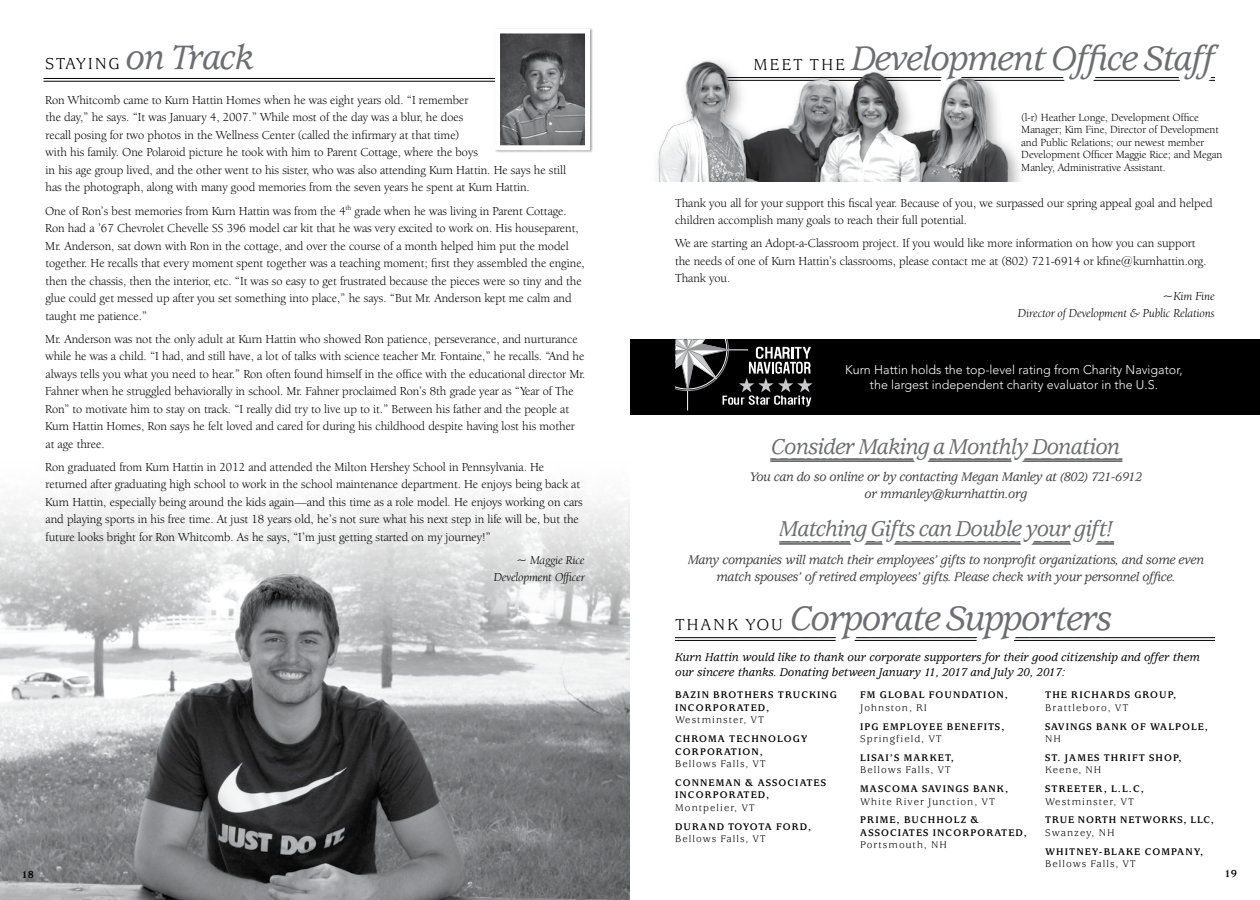
<style>
.page{position:relative;width:1260px;height:900px;background:#fff}
.page>*{position:absolute;margin:0;border:0;box-sizing:border-box;transform-origin:0 0}
.t1{font:italic 500 37.5px "AT Usherwood";letter-spacing:-.03em;color:#6d6e71}
.t2{font:italic 500 23.62px "AT Usherwood";letter-spacing:-.03em;color:#6d6e71}
.t3{font:17.5px "AT Usherwood";letter-spacing:.1em;color:#000}
.t4{font:italic 500 13.75px/16.5px "AT Usherwood";letter-spacing:-.02em;color:#414042;text-align:center}
.t5{font:12.5px/17.5px "Berkeley Oldstyle IT Cby BT";color:#000}
.t6{font:italic 500 12.5px/15px "AT Usherwood";color:#000}
.t7{font:300 12.5px/15px "Avenir";color:#fff;text-align:center}
.t8{font:italic 12.5px/17.5px "Berkeley Oldstyle IT Cby BT";color:#000;text-align:right}
.t9{font:11.25px/12.5px "Berkeley Oldstyle IT Cby BT";color:#000}
.t10{font:700 11.25px "AT Usherwood";color:#000}
.t11{font:700 10.62px/12.5px "AT Usherwood";letter-spacing:.1em;color:#000}
.t12{font:10.62px "AT Usherwood";letter-spacing:.1em;color:#000}
.t13{font:700 10.62px "AT Usherwood";letter-spacing:.08em;color:#000}
.s1{font-weight:500;font-style:italic;font-size:37.5px;color:#6d6e71}
.s2{font-weight:400;font-style:normal;font-size:17.5px;color:#000}
</style>
<div class="page">
<img style="left:0;top:496px;width:630px;height:404px">
<div style="left:630px;top:339px;width:630px;height:76px;background:#000"></div>
<hr style="left:687px;top:339px;width:1px;height:71px;background:#fff">
<svg style="left:675px;top:339px;width:138px;height:68px"></svg>
<hr style="left:675px;top:637px;width:540px;height:1px;background:#000">
<hr style="left:675px;top:640px;width:540px;height:1px;background:#000">
<div style="left:786px;top:600px;width:332px;height:46px;background:#fff"></div>
<img style="left:657px;top:61px;width:389px;height:121px">
<hr style="left:44px;top:78px;width:540px;height:1px;background:#000">
<hr style="left:44px;top:81px;width:540px;height:1px;background:#000">
<div style="left:494px;top:28px;width:99px;height:125px;background:#000;opacity:.37"></div>
<img style="left:501px;top:34px;width:83px;height:110px">
<div style="left:495px;top:28px;width:95px;height:122px;border:5px solid #fff"></div>
<h3 class="t3" style="left:45px;top:55px;width:210px">STAYING <span class="s1">on Track</span></h3>
<p class="t5" style="left:45px;top:91px;width:522px">Ron Whitcomb came to Kurn Hattin Homes when he was eight years old. “I remember<br>the day,” he says. “It was January 4, 2007.” While most of the day was a blur, he does<br>recall posing for two photos in the Wellness Center (called the infirmary at that time)<br>with his family. One Polaroid picture he took with him to Parent Cottage, where the boys<br>in his age group lived, and the other went to his sister, who was also attending Kurn Hattin. He says he still has the photograph, along with many good memories from the seven years he spent at Kurn Hattin.</p>
<p class="t5" style="left:45px;top:202px;width:541px">One of Ron’s best memories from Kurn Hattin was from the 4<sup>th</sup> grade when he was living in Parent Cottage.<br>Ron had a ’67 Chevrolet Chevelle SS 396 model car kit that he was very excited to work on. His houseparent, Mr. Anderson, sat down with Ron in the cottage, and over the course of a month helped him put the model together. He recalls that every moment spent together was a teaching moment; first they assembled the engine, then the chassis, then the interior, etc. “It was so easy to get frustrated because the pieces were so tiny and the glue could get messed up after you set something into place,” he says. “But Mr. Anderson kept me calm and taught me patience.”</p>
<p class="t5" style="left:45px;top:330px;width:542px">Mr. Anderson was not the only adult at Kurn Hattin who showed Ron patience, perseverance, and nurturance while he was a child. “I had, and still have, a lot of talks with science teacher Mr. Fontaine,” he recalls. “And he always tells you what you need to hear.” Ron often found himself in the office with the educational director Mr.<br>Fahner when he struggled behaviorally in school. Mr. Fahner proclaimed Ron’s 8th grade year as “Year of The Ron” to motivate him to stay on track. “I really did try to live up to it.” Between his father and the people at Kurn Hattin Homes, Ron says he felt loved and cared for during his childhood despite having lost his mother at age three.</p>
<p class="t5" style="left:45px;top:458px;width:539px">Ron graduated from Kurn Hattin in 2012 and attended the Milton Hershey School in Pennsylvania. He returned after graduating high school to work in the school maintenance department. He enjoys being back at Kurn Hattin, especially being around the kids again—and this time as a role model. He enjoys working on cars and playing sports in his free time. At just 18 years old, he’s not sure what his next step in life will be, but the future looks bright for Ron Whitcomb. As he says, “I’m just getting started on my journey!”</p>
<p class="t8" style="left:494px;top:551px;width:93px">~ Maggie Rice<br>Development Officer</p>
<h1 class="t1" style="left:851px;top:38px;width:365px">Development Office Staff</h1>
<h3 class="t3" style="left:754px;top:55px;width:93px">MEET THE</h3>
<p class="t9" style="left:1021px;top:111px;width:203px">(l-r) Heather Longe, Development Office Manager; Kim Fine, Director of Development and Public Relations; our newest member Development Officer Maggie Rice; and Megan Manley, Administrative Assistant.</p>
<p class="t5" style="left:675px;top:194px;width:539px">Thank you all for your support this fiscal year. Because of you, we surpassed our spring appeal goal and helped children accomplish many goals to reach their full potential.</p>
<p class="t5" style="left:675px;top:234px;width:533px">We are starting an Adopt-a-Classroom project. If you would like more information on how you can support the needs of one of Kurn Hattin’s classrooms, please contact me at (802) 721-6914 or kfine@kurnhattin.org.<br>Thank you.</p>
<p class="t8" style="left:1018px;top:287px;width:199px">~Kim Fine<br>Director of Development &amp; Public Relations</p>
<p class="t7" style="left:845px;top:362px;width:339px">Kurn Hattin holds the top-level rating from Charity Navigator, the largest independent charity evaluator in the U.S.</p>
<h2 class="t2" style="left:771px;top:433px;width:350px">Consider Making a Monthly Donation</h2>
<p class="t4" style="left:750px;top:469px;width:394px">You can do so online or by contacting Megan Manley at (802) 721-6912 or mmanley@kurnhattin.org</p>
<h2 class="t2" style="left:779px;top:516px;width:335px">Matching Gifts can Double your gift!</h2>
<p class="t4" style="left:688px;top:552px;width:518px">Many companies will match their employees’ gifts to nonprofit organizations, and some even match spouses’ of retired employees’ gifts. Please check with your personnel office.</p>
<h1 class="t1" style="left:675px;top:598px;width:438px"><span class="s2">THANK YOU</span> Corporate Supporters</h1>
<p class="t6" style="left:675px;top:650px;width:526px">Kurn Hattin would like to thank our corporate supporters for their good citizenship and offer them our sincere thanks. Donating between January 11, 2017 and July 20, 2017:</p>
<p class="t11" style="left:1045px;top:689px;width:133px">THE RICHARDS GROUP,</p>
<p class="t12" style="left:1045px;top:702px;width:85px">Brattleboro, VT</p>
<p class="t11" style="left:1045px;top:720px;width:164px">SAVINGS BANK OF WALPOLE,</p>
<p class="t12" style="left:1045px;top:733px;width:17px">NH</p>
<p class="t11" style="left:1045px;top:752px;width:138px">ST. JAMES THRIFT SHOP,</p>
<p class="t12" style="left:1045px;top:764px;width:58px">Keene, NH</p>
<p class="t11" style="left:1045px;top:783px;width:100px">STREETER, L.L.C,</p>
<p class="t12" style="left:1045px;top:796px;width:90px">Westminster, VT</p>
<p class="t13" style="left:1045px;top:814px;width:170px">TRUE NORTH NETWORKS, LLC,</p>
<p class="t12" style="left:1045px;top:827px;width:71px">Swanzey, NH</p>
<p class="t11" style="left:1045px;top:845px;width:160px">WHITNEY-BLAKE COMPANY,</p>
<p class="t12" style="left:1045px;top:858px;width:92px">Bellows Falls, VT</p>
<p class="t11" style="left:860px;top:689px;width:149px">FM GLOBAL FOUNDATION,</p>
<p class="t12" style="left:860px;top:702px;width:68px">Johnston, RI</p>
<p class="t11" style="left:860px;top:720px;width:146px">IPG EMPLOYEE BENEFITS,</p>
<p class="t12" style="left:860px;top:733px;width:83px">Springfield, VT</p>
<p class="t11" style="left:860px;top:752px;width:95px">LISAI’S MARKET,</p>
<p class="t12" style="left:860px;top:764px;width:92px">Bellows Falls, VT</p>
<p class="t11" style="left:860px;top:783px;width:149px">MASCOMA SAVINGS BANK,</p>
<p class="t12" style="left:860px;top:796px;width:136px">White River Junction, VT</p>
<p class="t11" style="left:860px;top:814px;width:168px">PRIME, BUCHHOLZ &amp;<br>ASSOCIATES INCORPORATED,</p>
<p class="t12" style="left:860px;top:839px;width:88px">Portsmouth, NH</p>
<p class="t11" style="left:675px;top:689px;width:163px">BAZIN BROTHERS TRUCKING<br>INCORPORATED,</p>
<p class="t12" style="left:675px;top:714px;width:90px">Westminster, VT</p>
<p class="t11" style="left:675px;top:733px;width:134px">CHROMA TECHNOLOGY<br>CORPORATION,</p>
<p class="t12" style="left:675px;top:758px;width:92px">Bellows Falls, VT</p>
<p class="t11" style="left:675px;top:777px;width:152px">CONNEMAN &amp; ASSOCIATES<br>INCORPORATED,</p>
<p class="t12" style="left:675px;top:802px;width:81px">Montpelier, VT</p>
<p class="t11" style="left:675px;top:820px;width:138px">DURAND TOYOTA FORD,</p>
<p class="t12" style="left:675px;top:833px;width:92px">Bellows Falls, VT</p>
<p class="t10" style="left:22px;top:869px;width:14px">18</p>
<p class="t10" style="left:1225px;top:867px;width:14px">19</p>
</div>
